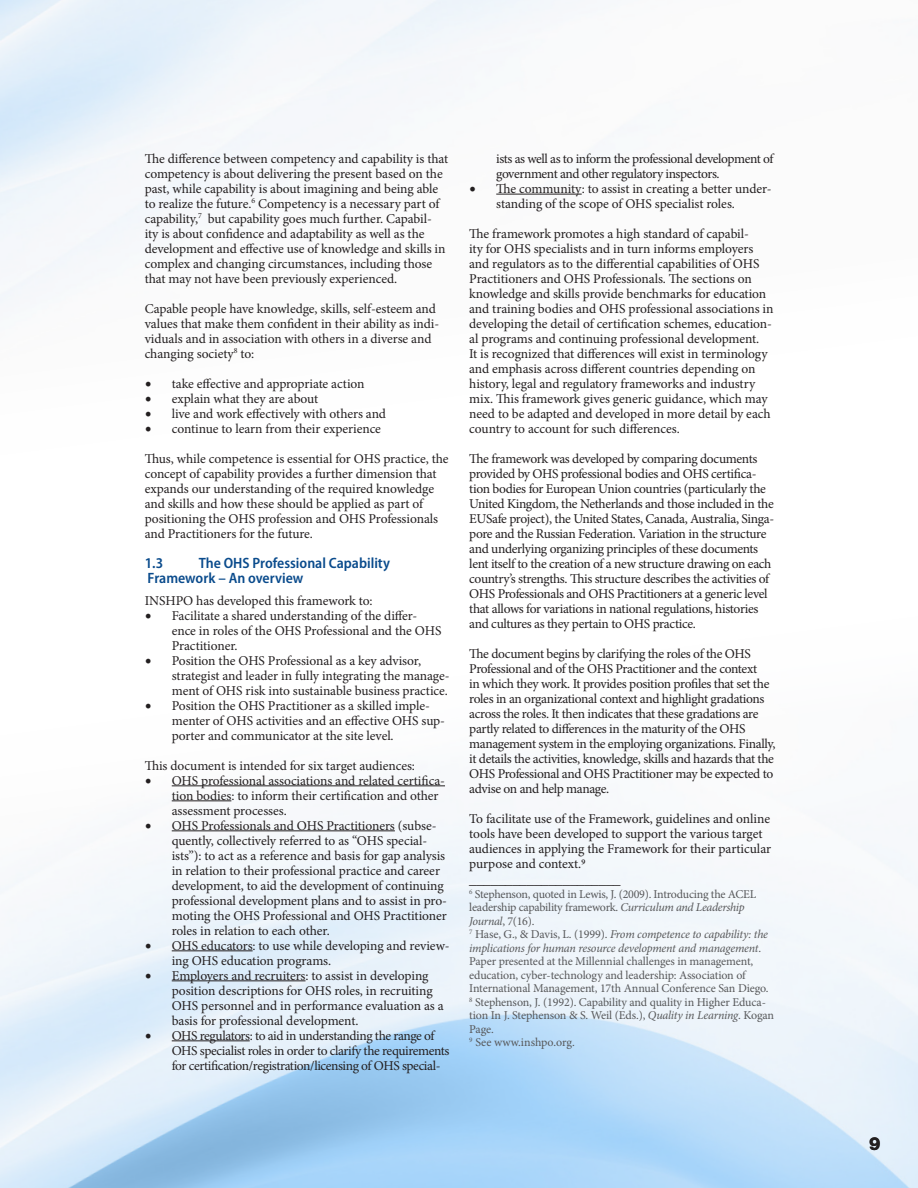
<style>
.page{position:relative;width:918px;height:1188px;background:#fff}
.page>*{position:absolute;margin:0;border:0;box-sizing:border-box;transform-origin:0 0}
.t1{font:800 18px "Helvetica Neue LT Std";color:#231f20}
.BLUE_HEADER{font:600 semi-condensed 15px/15px "Myriad Pro";color:#0a4b8c}
.t2{font:15px "Minion Pro";color:#231f20}
.t3{font:13.5px/15px "Minion Pro";letter-spacing:-.015em;color:#231f20}
.t4{font:13.5px/15px "Minion Pro";letter-spacing:-.035em;color:#231f20}
.t5{font:12px/13.5px "Minion Pro";letter-spacing:-.015em;color:#57585a}
.s1{font-size:18px}
.s2{font-style:italic}
</style>
<div class="page">
<img style="left:0;top:785px;width:918px;height:403px">
<hr style="left:172px;top:786px;width:273px;height:1px;background:#231f20">
<hr style="left:172px;top:801px;width:59px;height:1px;background:#231f20">
<hr style="left:172px;top:831px;width:223px;height:1px;background:#231f20">
<hr style="left:172px;top:951px;width:81px;height:1px;background:#231f20">
<hr style="left:172px;top:981px;width:134px;height:1px;background:#231f20">
<hr style="left:172px;top:1041px;width:78px;height:1px;background:#231f20">
<hr style="left:496px;top:194px;width:86px;height:1px;background:#231f20">
<p class="t3" style="left:145px;top:151px;width:305px">The difference between competency and capability is that competency is about delivering the present based on the past, while capability is about imagining and being able to realize the future.<sup>6</sup> Competency is a necessary part of capability,<sup>7</sup> but capability goes much further. Capabil&shy;ity is about confidence and adaptability as well as the development and effective use of knowledge and skills in complex and changing circumstances, including those that may not have been previously experienced.</p>
<p class="t3" style="left:145px;top:301px;width:296px">Capable people have knowledge, skills, self-esteem and values that make them confident in their ability as indi&shy;viduals and in association with others in a diverse and changing society<sup>8</sup> to:</p>
<p class="t3" style="left:145px;top:376px;width:221px"><span class="s1">•</span> take effective and appropriate action</p>
<p class="t3" style="left:145px;top:391px;width:175px"><span class="s1">•</span> explain what they are about</p>
<p class="t3" style="left:145px;top:406px;width:243px"><span class="s1">•</span> live and work effectively with others and</p>
<p class="t3" style="left:145px;top:421px;width:238px"><span class="s1">•</span> continue to learn from their experience</p>
<p class="t3" style="left:145px;top:451px;width:305px">Thus, while competence is essential for OHS practice, the concept of capability provides a further dimension that expands our understanding of the required knowledge and skills and how these should be applied as part of positioning the OHS profession and OHS Professionals and Practitioners for the future.</p>
<p class="BLUE_HEADER" style="left:145px;top:555px;width:20px">1.3</p>
<p class="BLUE_HEADER" style="left:148px;top:555px;width:244px;text-indent:51px">The OHS Professional Capability<br>Framework – An overview</p>
<p class="t3" style="left:145px;top:593px;width:229px">INSHPO has developed this framework to:</p>
<p class="t3" style="left:172px;top:608px;width:271px;text-indent:-27px"><span class="s1">•</span> Facilitate a shared understanding of the differ&shy;ence in roles of the OHS Professional and the OHS<br>Practitioner.</p>
<p class="t3" style="left:172px;top:653px;width:279px;text-indent:-27px"><span class="s1">•</span> Position the OHS Professional as a key advisor, strategist and leader in fully integrating the manage&shy;ment of OHS risk into sustainable business practice.</p>
<p class="t3" style="left:172px;top:698px;width:275px;text-indent:-27px"><span class="s1">•</span> Position the OHS Practitioner as a skilled imple&shy;menter of OHS activities and an effective OHS sup&shy;porter and communicator at the site level.</p>
<p class="t3" style="left:145px;top:758px;width:272px">This document is intended for six target audiences:</p>
<p class="t3" style="left:172px;top:773px;width:275px;text-indent:-27px"><span class="s1">•</span> OHS professional associations and related certifica&shy;tion bodies: to inform their certification and other assessment processes.</p>
<p class="t3" style="left:172px;top:818px;width:277px;text-indent:-27px"><span class="s1">•</span> OHS Professionals and OHS Practitioners (subse&shy;quently, collectively referred to as “OHS special&shy;ists”): to act as a reference and basis for gap analysis in relation to their professional practice and career development, to aid the development of continuing professional development plans and to assist in pro&shy;moting the OHS Professional and OHS Practitioner roles in relation to each other.</p>
<p class="t3" style="left:172px;top:938px;width:279px;text-indent:-27px"><span class="s1">•</span> OHS educators: to use while developing and review&shy;ing OHS education programs.</p>
<p class="t3" style="left:172px;top:968px;width:273px;text-indent:-27px"><span class="s1">•</span> Employers and recruiters: to assist in developing position descriptions for OHS roles, in recruiting OHS personnel and in performance evaluation as a basis for professional development.</p>
<p class="t3" style="left:172px;top:1028px;width:279px;text-indent:-27px"><span class="s1">•</span> OHS regulators: to aid in understanding the range of<br>OHS specialist roles in order to clarify the requirements for certification/registration/licensing of OHS special-</p>
<p class="t4" style="left:496px;top:151px;width:279px">ists as well as to inform the professional development of government and other regulatory inspectors.</p>
<p class="t3" style="left:496px;top:181px;width:277px;text-indent:-27px"><span class="s1">•</span> The community: to assist in creating a better under&shy;standing of the scope of OHS specialist roles.</p>
<p class="t3" style="left:469px;top:226px;width:306px">The framework promotes a high standard of capabil-<br>ity for OHS specialists and in turn informs employers and regulators as to the differential capabilities of OHS Practitioners and OHS Professionals. The sections on knowledge and skills provide benchmarks for education and training bodies and OHS professional associations in developing the detail of certification schemes, education&shy;al programs and continuing professional development.<br>It is recognized that differences will exist in terminology and emphasis across different countries depending on history, legal and regulatory frameworks and industry mix. This framework gives generic guidance, which may need to be adapted and developed in more detail by each country to account for such differences.</p>
<p class="t3" style="left:469px;top:451px;width:306px">The framework was developed by comparing documents provided by OHS professional bodies and OHS certifica&shy;tion bodies for European Union countries (particularly the United Kingdom, the Netherlands and those included in the EUSafe project), the United States, Canada, Australia, Singa&shy;pore and the Russian Federation. Variation in the structure and underlying organizing principles of these documents lent itself to the creation of a new structure drawing on each country’s strengths. This structure describes the activities of OHS Professionals and OHS Practitioners at a generic level that allows for variations in national regulations, histories and cultures as they pertain to OHS practice.</p>
<p class="t3" style="left:469px;top:646px;width:308px">The document begins by clarifying the roles of the OHS Professional and of the OHS Practitioner and the context<br>in which they work. It provides position profiles that set the roles in an organizational context and highlight gradations across the roles. It then indicates that these gradations are partly related to differences in the maturity of the OHS management system in the employing organizations. Finally, it details the activities, knowledge, skills and hazards that the OHS Professional and OHS Practitioner may be expected to advise on and help manage.</p>
<p class="t3" style="left:469px;top:811px;width:303px">To facilitate use of the Framework, guidelines and online tools have been developed to support the various target audiences in applying the Framework for their particular purpose and context.9</p>
<p class="t2" style="left:469px;top:869px;width:153px">_____________________</p>
<p class="t5" style="left:469px;top:887px;width:289px"><sup>6</sup> Stephenson, quoted in Lewis, J. (2009). Introducing the ACEL leadership capability framework. <span class="s2">Curriculum and Leadership<br>Journal</span>, 7(16).</p>
<p class="t5" style="left:469px;top:928px;width:300px"><sup>7</sup> Hase, G., &amp; Davis, L. (1999). <span class="s2">From competence to capability: the implications for human resource development and management</span>.<br>Paper presented at the Millennial challenges in management, education, cyber-technology and leadership: Association of</p>
<p class="t5" style="left:469px;top:982px;width:301px">International Management, 17th Annual Conference San Diego.</p>
<p class="t5" style="left:469px;top:995px;width:306px"><sup>8</sup> Stephenson, J. (1992). Capability and quality in Higher Educa&shy;tion In J. Stephenson &amp; S. Weil (Eds.), <span class="s2">Quality in Learning</span>. Kogan<br>Page.</p>
<p class="t5" style="left:469px;top:1036px;width:107px"><sup>9</sup> See www.inshpo.org.</p>
<h1 class="t1" style="left:869px;top:1132px;width:13px">9</h1>
</div>
